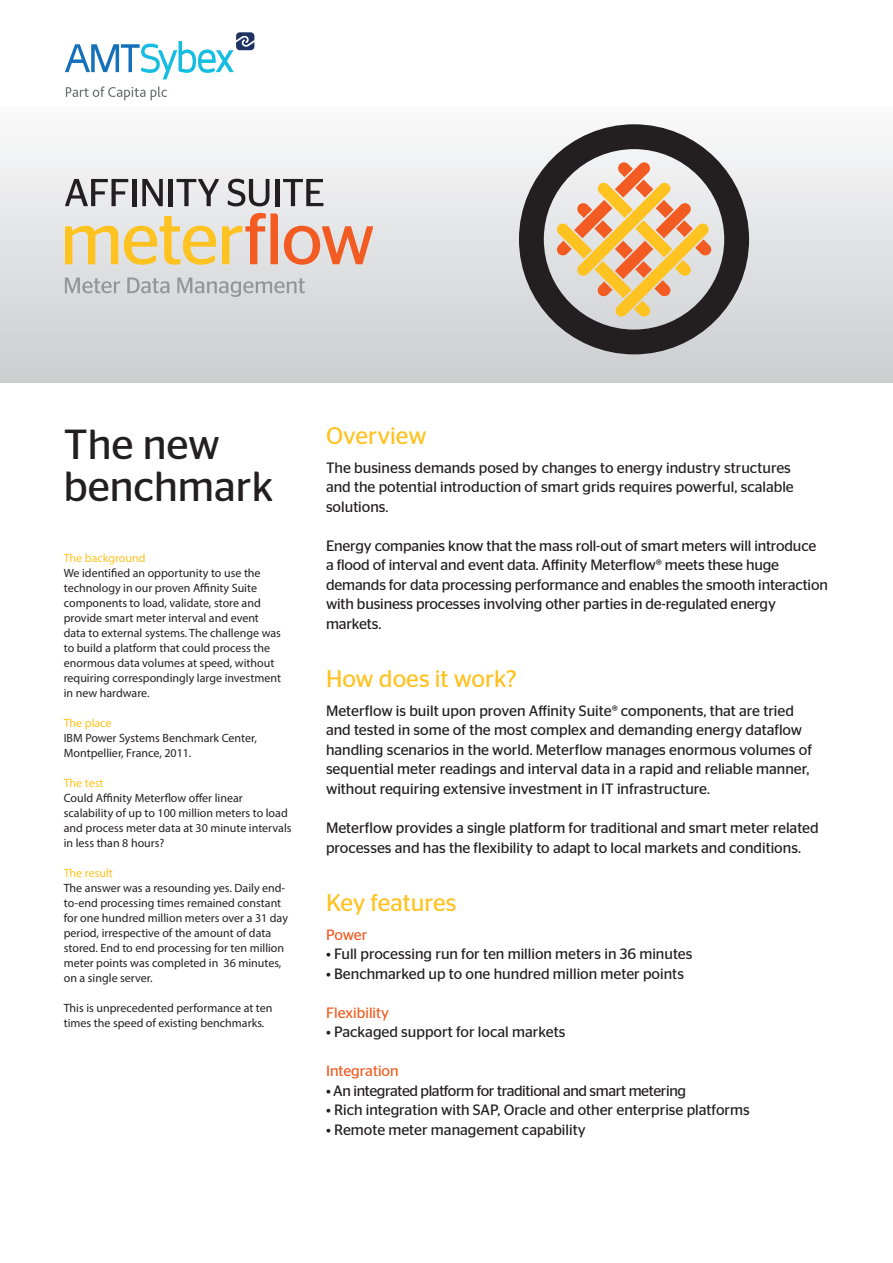
<style>
.page{position:relative;width:893px;height:1263px;background:#fff}
.page>*{position:absolute;margin:0;border:0;box-sizing:border-box;transform-origin:0 0}
.t1{font:42px/42px "Stag Sans";color:#231f20}
.t2{font:24px "Stag Sans";color:#fec221}
.t3{font:15px/19.5px "Stag Sans";color:#231f20}
.t4{font:15px "Stag Sans";letter-spacing:-.025em;color:#231f20}
.t5{font:15px "Stag Sans";color:#f25b21}
.t6{font:12px/15px "Myriad Pro";color:#231f20}
.t7{font:12px "Myriad Pro";color:#fec221}
</style>
<div class="page">
<div style="left:0;top:106px;width:893px;height:277px;background:linear-gradient(to bottom,#f9fafa,#cccdcf)"></div>
<svg style="left:519px;top:124px;width:230px;height:230px"></svg>
<svg style="left:556px;top:162px;width:155px;height:155px;background:#deba90"></svg>
<svg style="left:65px;top:277px;width:55px;height:16px"></svg>
<svg style="left:127px;top:277px;width:42px;height:16px"></svg>
<svg style="left:177px;top:277px;width:128px;height:20px;background:#c6c7ca"></svg>
<svg style="left:65px;top:179px;width:63px;height:27px;background:#a4a3a4"></svg>
<hr style="left:132px;top:179px;width:4px;height:27px;background:#231f20">
<svg style="left:142px;top:179px;width:21px;height:27px"></svg>
<hr style="left:169px;top:179px;width:4px;height:27px;background:#231f20">
<svg style="left:177px;top:179px;width:42px;height:27px"></svg>
<svg style="left:228px;top:179px;width:41px;height:27px"></svg>
<div style="left:275px;top:179px;width:5px;height:27px;background:#231f20"></div>
<svg style="left:283px;top:179px;width:40px;height:27px"></svg>
<svg style="left:65px;top:226px;width:53px;height:38px;background:#efd285"></svg>
<svg style="left:124px;top:216px;width:92px;height:49px;background:#edd698"></svg>
<svg style="left:222px;top:213px;width:56px;height:51px;background:#eab792"></svg>
<svg style="left:284px;top:226px;width:89px;height:39px;background:#e8a68e"></svg>
<svg style="left:65px;top:32px;width:189px;height:47px"></svg>
<svg style="left:66px;top:86px;width:101px;height:14px"></svg>
<p class="t1" style="left:64px;top:423px;width:211px">The new benchmark</p>
<p class="t7" style="left:64px;top:551px;width:83px">The background</p>
<p class="t6" style="left:64px;top:566px;width:219px">We identified an opportunity to use the technology in our proven Affinity Suite components to load, validate, store and provide smart meter interval and event data to external systems. The challenge was to build a platform that could process the enormous data volumes at speed, without requiring correspondingly large investment in new hardware.</p>
<p class="t7" style="left:64px;top:716px;width:49px">The place</p>
<p class="t6" style="left:64px;top:731px;width:195px">IBM Power Systems Benchmark Center,<br>Montpellier, France, 2011.</p>
<p class="t7" style="left:64px;top:776px;width:41px">The test</p>
<p class="t6" style="left:64px;top:791px;width:229px">Could Affinity Meterflow offer linear scalability of up to 100 million meters to load and process meter data at 30 minute intervals in less than 8 hours?</p>
<p class="t7" style="left:64px;top:866px;width:51px">The result</p>
<p class="t6" style="left:64px;top:881px;width:226px">The answer was a resounding yes. Daily end&shy;to-end processing times remained constant for one hundred million meters over a 31 day period, irrespective of the amount of data stored. End to end processing for ten million meter points was completed in 36 minutes, on a single server.</p>
<p class="t6" style="left:64px;top:1001px;width:210px">This is unprecedented performance at ten times the speed of existing benchmarks.</p>
<p class="t2" style="left:326px;top:422px;width:102px">Overview</p>
<p class="t3" style="left:326px;top:458px;width:469px">The business demands posed by changes to energy industry structures and the potential introduction of smart grids requires powerful, scalable solutions.</p>
<p class="t3" style="left:326px;top:536px;width:503px">Energy companies know that the mass roll-out of smart meters will introduce<br>a flood of interval and event data. Affinity Meterflow® meets these huge demands for data processing performance and enables the smooth interaction with business processes involving other parties in de-regulated energy markets.</p>
<p class="t2" style="left:326px;top:665px;width:192px">How does it work?</p>
<p class="t3" style="left:326px;top:701px;width:488px">Meterflow is built upon proven Affinity Suite® components, that are tried and tested in some of the most complex and demanding energy dataflow handling scenarios in the world. Meterflow manages enormous volumes of sequential meter readings and interval data in a rapid and reliable manner, without requiring extensive investment in IT infrastructure.</p>
<p class="t3" style="left:326px;top:818px;width:494px">Meterflow provides a single platform for traditional and smart meter related processes and has the flexibility to adapt to local markets and conditions.</p>
<p class="t2" style="left:326px;top:889px;width:132px">Key features</p>
<p class="t5" style="left:326px;top:926px;width:43px">Power</p>
<p class="t3" style="left:326px;top:944px;width:368px">• Full processing run for ten million meters in 36 minutes</p>
<p class="t3" style="left:326px;top:963px;width:359px">• Benchmarked up to one hundred million meter points</p>
<p class="t5" style="left:326px;top:1004px;width:65px">Flexibility</p>
<p class="t3" style="left:326px;top:1022px;width:241px">• Packaged support for local markets</p>
<p class="t5" style="left:326px;top:1062px;width:74px">Integration</p>
<p class="t4" style="left:326px;top:1082px;width:361px">• An integrated platform for traditional and smart metering</p>
<p class="t3" style="left:326px;top:1100px;width:425px">• Rich integration with SAP, Oracle and other enterprise platforms</p>
<p class="t3" style="left:326px;top:1119px;width:261px">• Remote meter management capability</p>
</div>
